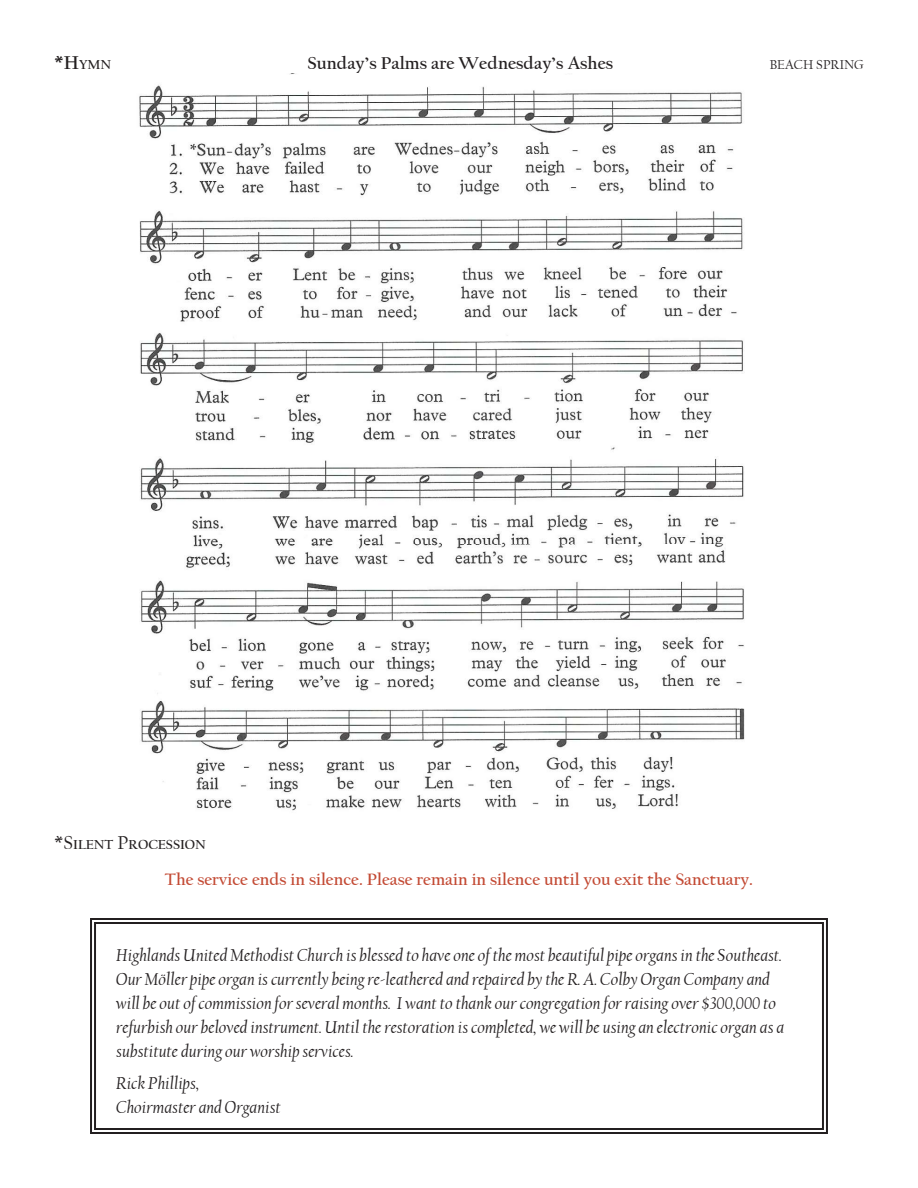
<style>
.page{position:relative;width:918px;height:1188px;background:#fff}
.page>*{position:absolute;margin:0;border:0;box-sizing:border-box;transform-origin:0 0}
.t1{font:italic 18px/24px "Californian FB";color:#231f20}
.t2{font:700 18px "Californian FB";color:#231f20}
.t3{font:700 17.25px "Californian FB";color:#c34a34}
.t4{font:700 13.65px "Californian FB";color:#231f20}
.t5{font:13.5px "Californian FB";color:#231f20}
.s1{font-size:19.5px}
.s2{font-weight:400;font-size:19.5px}
</style>
<div class="page">
<img style="left:139px;top:73px;width:606px;height:738px">
<svg style="left:90px;top:918px;width:738px;height:216px"></svg>
<div style="left:94px;top:922px;width:730px;height:208px;border:2px solid #231f20"></div>
<p class="t4" style="left:54px;top:56px;width:59px"><span class="s1">*H</span>YMN</p>
<p class="t2" style="left:308px;top:52px;width:307px">Sunday’s Palms are Wednesday’s Ashes</p>
<p class="t5" style="left:770px;top:57px;width:96px">BEACH SPRING</p>
<p class="t4" style="left:54px;top:836px;width:153px"><span class="s2">*S</span> ILENT <span class="s2">P</span>ROCESSION</p>
<p class="t3" style="left:165px;top:869px;width:590px">The service ends in silence. Please remain in silence until you exit the Sanctuary.</p>
<p class="t1" style="left:116px;top:944px;width:670px">Highlands United Methodist Church is blessed to have one of the most beautiful pipe organs in the Southeast.<br>Our Möller pipe organ is currently being re-leathered and repaired by the R. A. Colby Organ Company and will be out of commission for several months. I want to thank our congregation for raising over $300,000 to refurbish our beloved instrument. Until the restoration is completed, we will be using an electronic organ as a substitute during our worship services.</p>
<p class="t1" style="left:116px;top:1071px;width:84px">Rick Phillips,</p>
<p class="t1" style="left:116px;top:1095px;width:166px">Choirmaster and Organist</p>
</div>
